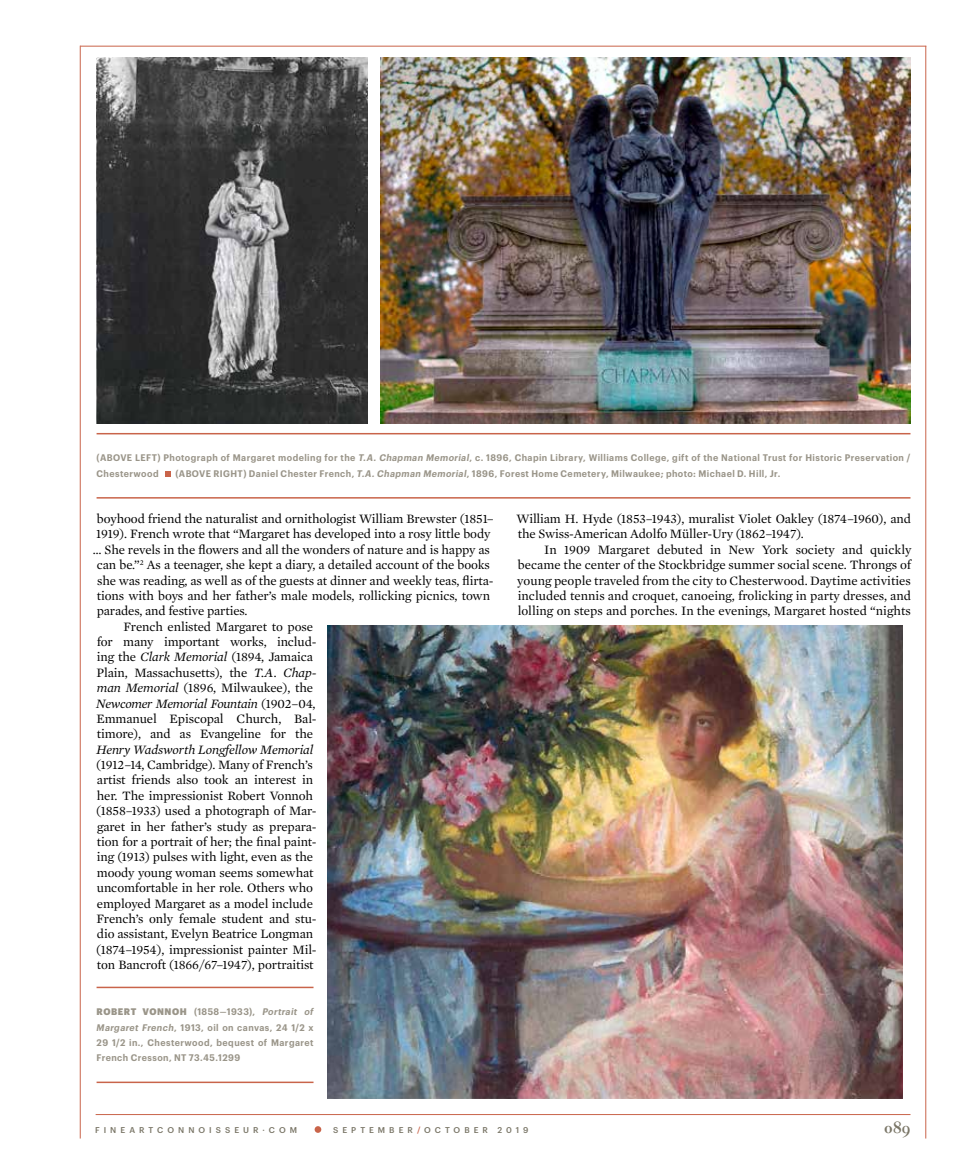
<style>
.page{position:relative;width:972px;height:1175px;background:#fff}
.page>*{position:absolute;margin:0;border:0;box-sizing:border-box;transform-origin:0 0}
.t1{font:700 16.5px "Caslon Classico";color:#7a7667}
.t2{font:13.05px/15.5px "Mercury Text G1";letter-spacing:-.01em;color:#000}
.t3{font:italic 13.05px "Mercury Text G1";letter-spacing:-.02em;color:#000}
.t4{font:600 9.3px/15.3px "Graphik Narrow";letter-spacing:.045em;color:#9a9589}
.t5{font:500 8.25px "Graphik";letter-spacing:.49em;color:#7a7667}
.s1{font-style:italic}
.s2{font-style:normal}
.s3{font-weight:900}
.s4{color:#c9644a}
</style>
<div class="page">
<hr style="left:96px;top:1114px;width:814px;height:1px;background:#c9644a">
<hr style="left:80px;top:46px;width:846px;height:1px;background:#c9644a">
<hr style="left:80px;top:46px;width:1px;height:1092px;background:#c9644a">
<hr style="left:925px;top:46px;width:1px;height:1092px;background:#c9644a">
<svg style="left:315px;top:1126px;width:6px;height:6px"></svg>
<img style="left:380px;top:58px;width:530px;height:365px">
<img style="left:97px;top:58px;width:270px;height:365px">
<hr style="left:97px;top:433px;width:813px;height:1px;background:#c9644a">
<hr style="left:97px;top:497px;width:813px;height:1px;background:#c9644a">
<svg style="left:165px;top:471px;width:6px;height:6px"></svg>
<img style="left:327px;top:625px;width:576px;height:473px">
<hr style="left:97px;top:986px;width:217px;height:2px;background:#c9644a">
<hr style="left:97px;top:1081px;width:217px;height:2px;background:#c9644a">
<p class="t4" style="left:97px;top:450px;width:815px">(ABOVE LEFT) Photograph of Margaret modeling for the <span class="s1">T.A. Chapman Memorial</span>, c. 1896, Chapin Library, Williams College, gift of the National Trust for Historic Preservation /<br>Chesterwood</p>
<p class="t4" style="left:175px;top:465px;width:606px">(ABOVE RIGHT) Daniel Chester French, <span class="s1">T.A. Chapman Memorial</span>, 1896, Forest Home Cemetery, Milwaukee; photo: Michael D. Hill, Jr.</p>
<p class="t2" style="left:97px;top:510px;width:399px">boyhood friend the naturalist and ornithologist William Brewster (1851–</p>
<p class="t2" style="left:96px;top:525px;width:396px">1919). French wrote that “Margaret has developed into a rosy little body</p>
<p class="t2" style="left:93px;top:541px;width:399px">… She revels in the flowers and all the wonders of nature and is happy as</p>
<p class="t2" style="left:97px;top:556px;width:395px">can be.”<sup>2</sup> As a teenager, she kept a diary, a detailed account of the books</p>
<p class="t2" style="left:97px;top:572px;width:398px">she was reading, as well as of the guests at dinner and weekly teas, flirta-</p>
<p class="t2" style="left:97px;top:587px;width:395px">tions with boys and her father’s male models, rollicking picnics, town</p>
<p class="t2" style="left:97px;top:602px;width:152px">parades, and festive parties.</p>
<p class="t2" style="left:123px;top:618px;width:191px">French enlisted Margaret to pose</p>
<p class="t2" style="left:97px;top:633px;width:221px">for many important works, includ-</p>
<p class="t2" style="left:97px;top:648px;width:218px">ing the <span class="s1">Clark Memorial</span> (1894, Jamaica</p>
<p class="t2" style="left:96px;top:664px;width:222px">Plain, Massachusetts), the <span class="s1">T.A. Chap-</span></p>
<p class="t2" style="left:97px;top:679px;width:218px"><span class="s1">man Memorial</span> (1896, Milwaukee), the</p>
<p class="t3" style="left:96px;top:694px;width:221px">Newcomer Memorial Fountain <span class="s2">(1902–04,</span></p>
<p class="t2" style="left:96px;top:710px;width:222px">Emmanuel Episcopal Church, Bal-</p>
<p class="t2" style="left:97px;top:725px;width:218px">timore), and as Evangeline for the</p>
<p class="t3" style="left:96px;top:740px;width:219px">Henry Wadsworth Longfellow Memorial</p>
<p class="t2" style="left:96px;top:756px;width:222px">(1912–14, Cambridge). Many of French’s artist friends also took an interest in her. The impressionist Robert Vonnoh (1858–1933) used a photograph of Mar&shy;garet in her father’s study as prepara&shy;tion for a portrait of her; the final paint&shy;ing (1913) pulses with light, even as the moody young woman seems somewhat uncomfortable in her role. Others who employed Margaret as a model include French’s only female student and stu&shy;dio assistant, Evelyn Beatrice Longman (1874–1954), impressionist painter Mil&shy;ton Bancroft (1866/67–1947), portraitist</p>
<p class="t4" style="left:97px;top:1004px;width:218px;text-align:justify"><span class="s3">ROBERT VONNOH</span> (1858–1933), <span class="s1">Portrait of Margaret French</span>, 1913, oil on canvas, 24 1/2 x 29 1/2 in., Chesterwood, bequest of Margaret French Cresson, NT 73.45.1299</p>
<p class="t2" style="left:517px;top:510px;width:396px">William H. Hyde (1853–1943), muralist Violet Oakley (1874–1960), and the Swiss-American Adolfo Müller-Ury (1862–1947).</p>
<p class="t2" style="left:517px;top:541px;width:396px;text-align:justify;text-indent:27px">In 1909 Margaret debuted in New York society and quickly became the center of the Stockbridge summer social scene. Throngs of young people traveled from the city to Chesterwood. Daytime activities included tennis and croquet, canoeing, frolicking in party dresses, and lolling on steps and porches. In the evenings, Margaret hosted “nights</p>
<p class="t5" style="left:95px;top:1124px;width:204px">FINEARTCONNOISSEUR·COM</p>
<p class="t5" style="left:333px;top:1124px;width:197px">SEPTEMBER<span class="s4">/</span>OCTOBER 2019</p>
<p class="t1" style="left:884px;top:1117px;width:28px">089</p>
</div>
